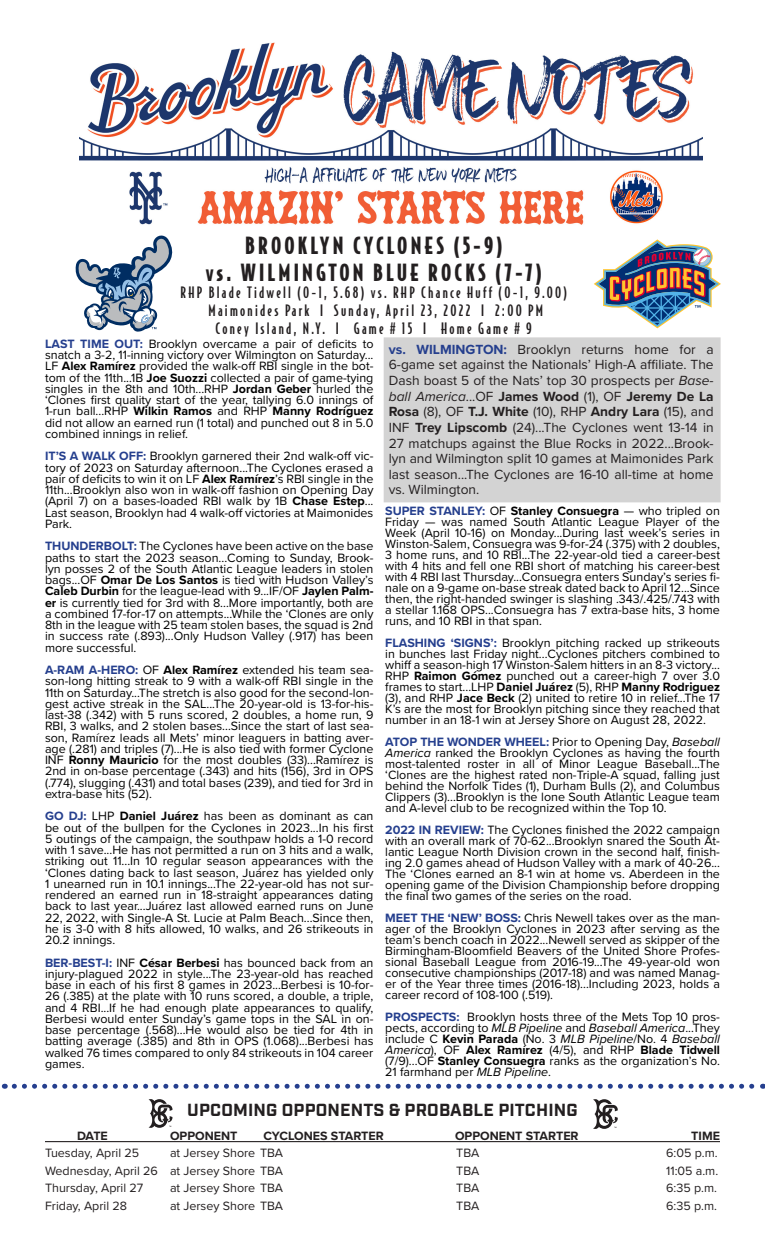
<style>
.page{position:relative;width:765px;height:1260px;background:#fff}
.page>*{position:absolute;margin:0;border:0;box-sizing:border-box;transform-origin:0 0}
.t1{font:900 22.5px "Bodega Sans";letter-spacing:.15em;color:#231f20;scale:.95 1}
.t2{font:700 17.5px "Industry";letter-spacing:.01em;color:#231f20}
.t3{font:500 15px "Bodega Sans";letter-spacing:.15em;color:#231f20}
.t4{font:13.75px/15.6px "Proxima Nova";color:#231f20;text-align:justify}
.t5{font:12.5px/11.2px "Proxima Nova";color:#000;text-align:justify}
.t6{font:12.5px "Proxima Nova";color:#231f20}
.t7{font:700 12.5px "Proxima Nova";color:#231f20}
.s1{font-weight:700;color:#253f8e}
.s2{font-weight:700}
.s3{font-style:italic}
</style>
<div class="page">
<div style="left:384px;top:338px;width:336px;height:164px;background:#d3d3d3"></div>
<svg style="left:594px;top:239px;width:127px;height:90px"></svg>
<svg style="left:14px;top:1084px;width:749px;height:5px"></svg>
<hr style="left:45px;top:1141px;width:675px;height:1px;background:#231f20">
<svg style="left:149px;top:1099px;width:23px;height:29px"></svg>
<svg style="left:593px;top:1099px;width:25px;height:30px"></svg>
<img style="left:80px;top:42px;width:622px;height:183px">
<svg style="left:75px;top:235px;width:98px;height:97px"></svg>
<p class="t1" style="left:245px;top:231px;width:272px">BROOKLYN CYCLONES (5-9)</p>
<p class="t1" style="left:206px;top:258px;width:355px">vs. WILMINGTON BLUE ROCKS (7-7)</p>
<p class="t3" style="left:181px;top:284px;width:388px">RHP Blade Tidwell (0-1, 5.68) vs. RHP Chance Huff (0-1, 9.00)</p>
<p class="t3" style="left:209px;top:302px;width:336px">Maimonides Park I Sunday, April 23, 2022 I 2:00 PM</p>
<p class="t3" style="left:216px;top:320px;width:318px">Coney Island, N.Y. I Game # 15 I Home Game # 9</p>
<p class="t5" style="left:45px;top:338px;width:330px"><span class="s1">LAST TIME OUT:</span> Brooklyn overcame a pair of deficits to snatch a 3-2, 11-inning victory over Wilmington on Saturday...<br>LF <span class="s2">Alex Ramírez</span> provided the walk-off RBI single in the bot&shy;tom of the 11th...1B <span class="s2">Joe Suozzi</span> collected a pair of game-tying singles in the 8th and 10th...RHP <span class="s2">Jordan Geber</span> hurled the ‘Clones first quality start of the year, tallying 6.0 innings of 1-run ball...RHP <span class="s2">Wilkin Ramos</span> and RHP <span class="s2">Manny Rodríguez </span>did not allow an earned run (1 total) and punched out 8 in 5.0 combined innings in relief.</p>
<p class="t5" style="left:45px;top:450px;width:330px"><span class="s1">IT’S A WALK OFF:</span> Brooklyn garnered their 2nd walk-off vic&shy;tory of 2023 on Saturday afternoon...The Cyclones erased a pair of deficits to win it on LF <span class="s2">Alex Ramírez</span>’s RBI single in the 11th...Brooklyn also won in walk-off fashion on Opening Day (April 7) on a bases-loaded RBI walk by 1B <span class="s2">Chase Estep</span>...<br>Last season, Brooklyn had 4 walk-off victories at Maimonides Park.</p>
<p class="t5" style="left:45px;top:540px;width:330px"><span class="s1">THUNDERBOLT:</span> The Cyclones have been active on the base paths to start the 2023 season...Coming to Sunday, Brook&shy;lyn posses 2 of the South Atlantic League leaders in stolen bags...OF <span class="s2">Omar De Los Santos</span> is tied with Hudson Valley’s <span class="s2">Caleb Durbin</span> for the league-lead with 9...IF/OF <span class="s2">Jaylen Palm&shy;er</span> is currently tied for 3rd with 8...More importantly, both are a combined 17-for-17 on attempts...While the ‘Clones are only 8th in the league with 25 team stolen bases, the squad is 2nd in success rate (.893)...Only Hudson Valley (.917) has been more successful.</p>
<p class="t5" style="left:45px;top:664px;width:330px"><span class="s1">A-RAM A-HERO:</span> OF <span class="s2">Alex Ramírez</span> extended his team sea&shy;son-long hitting streak to 9 with a walk-off RBI single in the 11th on Saturday...The stretch is also good for the second-lon&shy;gest active streak in the SAL...The 20-year-old is 13-for-his&shy;last-38 (.342) with 5 runs scored, 2 doubles, a home run, 9<br>RBI, 3 walks, and 2 stolen bases...Since the start of last sea&shy;son, Ramírez leads all Mets’ minor leaguers in batting aver&shy;age (.281) and triples (7)...He is also tied with former Cyclone INF <span class="s2">Ronny Mauricio</span> for the most doubles (33)...Ramírez is 2nd in on-base percentage (.343) and hits (156), 3rd in OPS (.774), slugging (.431) and total bases (239), and tied for 3rd in extra-base hits (52).</p>
<p class="t5" style="left:45px;top:810px;width:330px"><span class="s1">GO DJ:</span> LHP <span class="s2">Daniel Juárez</span> has been as dominant as can be out of the bullpen for the Cyclones in 2023...In his first 5 outings of the campaign, the southpaw holds a 1-0 record with 1 save...He has not permitted a run on 3 hits and a walk, striking out 11...In 10 regular season appearances with the ‘Clones dating back to last season, Juárez has yielded only 1 unearned run in 10.1 innings...The 22-year-old has not sur&shy;rendered an earned run in 18-straight appearances dating back to last year...Juárez last allowed earned runs on June 22, 2022, with Single-A St. Lucie at Palm Beach...Since then, he is 3-0 with 8 hits allowed, 10 walks, and 26 strikeouts in 20.2 innings.</p>
<p class="t5" style="left:45px;top:956px;width:330px"><span class="s1">BER-BEST-I:</span> INF <span class="s2">César Berbesi</span> has bounced back from an injury-plagued 2022 in style...The 23-year-old has reached base in each of his first 8 games in 2023...Berbesi is 10-for-26 (.385) at the plate with 10 runs scored, a double, a triple, and 4 RBI...If he had enough plate appearances to qualify, Berbesi would enter Sunday’s game tops in the SAL in on&shy;base percentage (.568)...He would also be tied for 4th in batting average (.385) and 8th in OPS (1.068)...Berbesi has walked 76 times compared to only 84 strikeouts in 104 career games.</p>
<p class="t4" style="left:389px;top:341px;width:326px"><span class="s1">vs. WILMINGTON:</span> Brooklyn returns home for a 6-game set against the Nationals’ High-A affiliate. The Dash boast 5 of the Nats’ top 30 prospects per <span class="s3">Base&shy;ball America</span>...OF <span class="s2">James Wood</span> (1), OF <span class="s2">Jeremy De La Rosa</span> (8), OF <span class="s2">T.J. White</span> (10), RHP <span class="s2">Andry Lara</span> (15), and INF <span class="s2">Trey Lipscomb</span> (24)...The Cyclones went 13-14 in 27 matchups against the Blue Rocks in 2022...Brook&shy;lyn and Wilmington split 10 games at Maimonides Park last season...The Cyclones are 16-10 all-time at home vs. Wilmington.</p>
<p class="t5" style="left:385px;top:505px;width:336px"><span class="s1">SUPER STANLEY:</span> OF <span class="s2">Stanley Consuegra</span> — who tripled on Friday — was named South Atlantic League Player of the Week (April 10-16) on Monday...During last week’s series in Winston-Salem, Consuegra was 9-for-24 (.375) with 2 doubles, 3 home runs, and 10 RBI...The 22-year-old tied a career-best with 4 hits and fell one RBI short of matching his career-best with 4 RBI last Thursday...Consuegra enters Sunday’s series fi&shy;nale on a 9-game on-base streak dated back to April 12...Since then, the right-handed swinger is slashing .343/.425/.743 with a stellar 1.168 OPS...Consuegra has 7 extra-base hits, 3 home runs, and 10 RBI in that span.</p>
<p class="t5" style="left:385px;top:637px;width:336px"><span class="s1">FLASHING ‘SIGNS’:</span> Brooklyn pitching racked up strikeouts in bunches last Friday night...Cyclones pitchers combined to whiff a season-high 17 Winston-Salem hitters in an 8-3 victory...<br>RHP <span class="s2">Raimon Gómez</span> punched out a career-high 7 over 3.0 frames to start...LHP <span class="s2">Daniel Juárez</span> (5), RHP <span class="s2">Manny Rodriguez </span>(3), and RHP <span class="s2">Jace Beck</span> (2) united to retire 10 in relief...The 17<br>K’s are the most for Brooklyn pitching since they reached that number in an 18-1 win at Jersey Shore on August 28, 2022.</p>
<p class="t5" style="left:385px;top:736px;width:336px"><span class="s1">ATOP THE WONDER WHEEL:</span> Prior to Opening Day, <span class="s3">Baseball America</span> ranked the Brooklyn Cyclones as having the fourth most-talented roster in all of Minor League Baseball...The ‘Clones are the highest rated non-Triple-A squad, falling just behind the Norfolk Tides (1), Durham Bulls (2), and Columbus Clippers (3)...Brooklyn is the lone South Atlantic League team and A-level club to be recognized within the Top 10.</p>
<p class="t5" style="left:385px;top:824px;width:336px"><span class="s1">2022 IN REVIEW:</span> The Cyclones finished the 2022 campaign with an overall mark of 70-62...Brooklyn snared the South At&shy;lantic League North Division crown in the second half, finish&shy;ing 2.0 games ahead of Hudson Valley with a mark of 40-26...<br>The ‘Clones earned an 8-1 win at home vs. Aberdeen in the opening game of the Division Championship before dropping the final two games of the series on the road.</p>
<p class="t5" style="left:385px;top:912px;width:336px"><span class="s1">MEET THE ‘NEW’ BOSS:</span> Chris Newell takes over as the man&shy;ager of the Brooklyn Cyclones in 2023 after serving as the team’s bench coach in 2022...Newell served as skipper of the Birmingham-Bloomfield Beavers of the United Shore Profes&shy;sional Baseball League from 2016-19...The 49-year-old won consecutive championships (2017-18) and was named Manag&shy;er of the Year three times (2016-18)...Including 2023, holds a career record of 108-100 (.519).</p>
<p class="t5" style="left:385px;top:1011px;width:336px"><span class="s1">PROSPECTS:</span> Brooklyn hosts three of the Mets Top 10 pros&shy;pects, according to <span class="s3">MLB Pipeline</span> and <span class="s3">Baseball America</span>...They include C <span class="s2">Kevin Parada</span> (No. 3 <span class="s3">MLB Pipeline</span>/No. 4 <span class="s3">Baseball America</span>), OF <span class="s2">Alex Ramírez</span> (4/5), and RHP <span class="s2">Blade Tidwell </span>(7/9)...OF <span class="s2">Stanley Consuegra</span> ranks as the organization’s No.<br>21 farmhand per <span class="s3">MLB Pipeline</span>.</p>
<p class="t2" style="left:187px;top:1100px;width:392px">UPCOMING OPPONENTS &amp; PROBABLE PITCHING</p>
<p class="t7" style="left:77px;top:1126px;width:32px">DATE</p>
<p class="t7" style="left:170px;top:1126px;width:69px">OPPONENT</p>
<p class="t7" style="left:264px;top:1126px;width:122px">CYCLONES STARTER</p>
<p class="t7" style="left:455px;top:1126px;width:125px">OPPONENT STARTER</p>
<p class="t7" style="left:691px;top:1126px;width:30px">TIME</p>
<p class="t6" style="left:45px;top:1144px;width:96px">Tuesday, April 25</p>
<p class="t6" style="left:170px;top:1144px;width:115px">at Jersey Shore TBA</p>
<p class="t6" style="left:456px;top:1144px;width:25px">TBA</p>
<p class="t6" style="left:666px;top:1144px;width:53px">6:05 p.m.</p>
<p class="t6" style="left:45px;top:1161px;width:240px">Wednesday, April 26 at Jersey Shore TBA</p>
<p class="t6" style="left:456px;top:1161px;width:25px">TBA</p>
<p class="t6" style="left:666px;top:1161px;width:54px">11:05 a.m.</p>
<p class="t6" style="left:45px;top:1179px;width:100px">Thursday, April 27</p>
<p class="t6" style="left:170px;top:1179px;width:115px">at Jersey Shore TBA</p>
<p class="t6" style="left:456px;top:1179px;width:25px">TBA</p>
<p class="t6" style="left:666px;top:1179px;width:52px">6:35 p.m.</p>
<p class="t6" style="left:45px;top:1196px;width:84px">Friday, April 28</p>
<p class="t6" style="left:170px;top:1196px;width:115px">at Jersey Shore TBA</p>
<p class="t6" style="left:456px;top:1196px;width:25px">TBA</p>
<p class="t6" style="left:666px;top:1196px;width:52px">6:35 p.m.</p>
</div>
